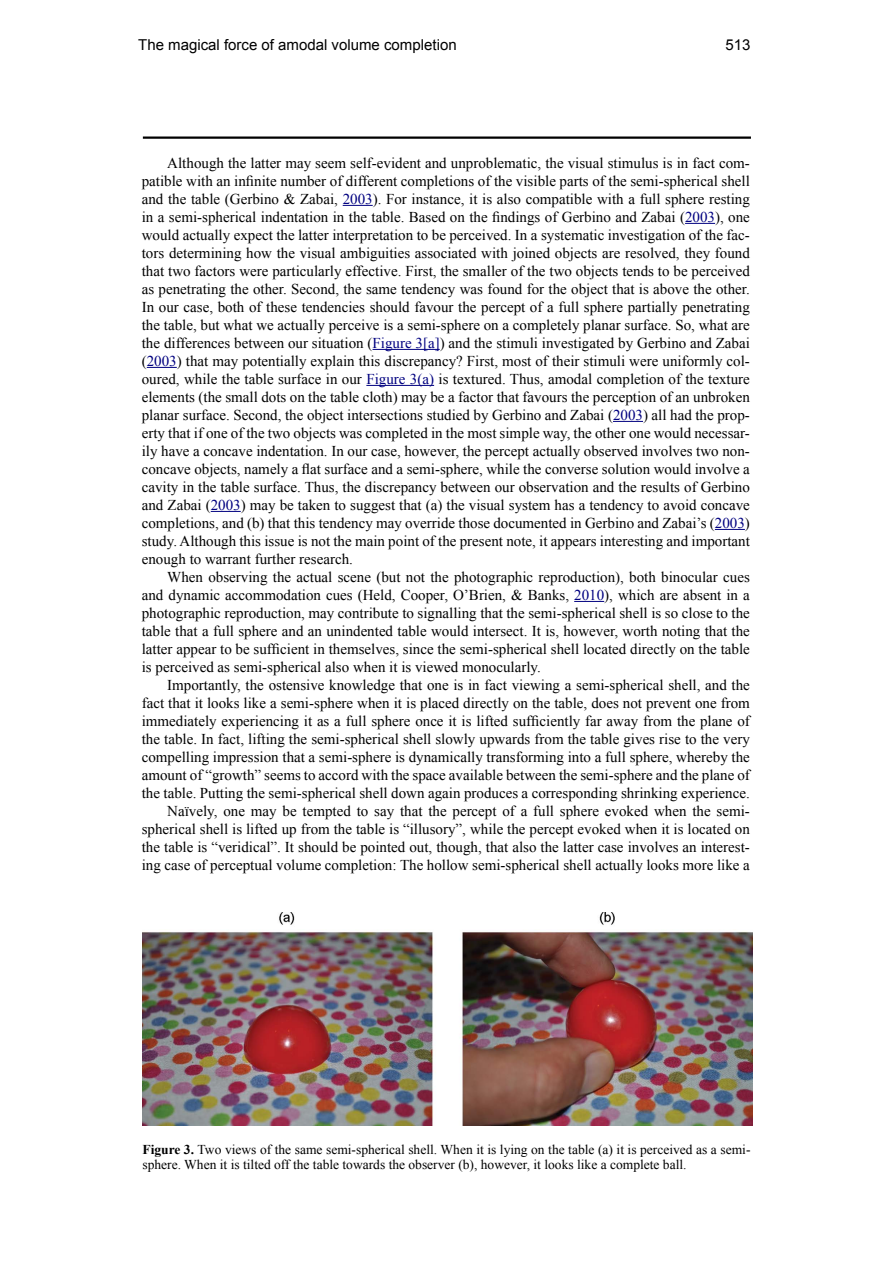
<style>
.page{position:relative;width:893px;height:1263px;background:#fff}
.page>*{position:absolute;margin:0;border:0;box-sizing:border-box;transform-origin:0 0}
.t1{font:15px/18px "Times New Roman";color:#000;text-align:justify}
.t2{font:15px "Arial";color:#000}
.t3{font:13.5px/15.8px "Times New Roman";color:#000}
.s1{color:#000080}
.s2{font-weight:700}
</style>
<div class="page">
<hr style="left:143px;top:136px;width:608px;height:3px;background:#000">
<hr style="left:343px;top:205px;width:30px;height:1px;background:#000080">
<hr style="left:685px;top:223px;width:30px;height:1px;background:#000080">
<hr style="left:373px;top:349px;width:67px;height:1px;background:#000080">
<hr style="left:147px;top:367px;width:30px;height:1px;background:#000080">
<hr style="left:366px;top:385px;width:68px;height:1px;background:#000080">
<hr style="left:613px;top:421px;width:30px;height:1px;background:#000080">
<hr style="left:211px;top:511px;width:30px;height:1px;background:#000080">
<hr style="left:715px;top:529px;width:30px;height:1px;background:#000080">
<hr style="left:574px;top:601px;width:30px;height:1px;background:#000080">
<img style="left:142px;top:913px;width:611px;height:212px">
<p class="t2" style="left:138px;top:35px;width:320px">The magical force of amodal volume completion</p>
<p class="t2" style="left:725px;top:35px;width:27px">513</p>
<p class="t1" style="left:142px;top:153px;width:610px;text-indent:26px">Although the latter may seem self-evident and unproblematic, the visual stimulus is in fact com&shy;patible with an infinite number of different completions of the visible parts of the semi-spherical shell and the table (Gerbino &amp; Zabai, <span class="s1">2003</span>). For instance, it is also compatible with a full sphere resting in a semi-spherical indentation in the table. Based on the findings of Gerbino and Zabai (<span class="s1">2003</span>), one would actually expect the latter interpretation to be perceived. In a systematic investigation of the fac&shy;tors determining how the visual ambiguities associated with joined objects are resolved, they found that two factors were particularly effective. First, the smaller of the two objects tends to be perceived as penetrating the other. Second, the same tendency was found for the object that is above the other.<br>In our case, both of these tendencies should favour the percept of a full sphere partially penetrating the table, but what we actually perceive is a semi-sphere on a completely planar surface. So, what are the differences between our situation (<span class="s1">Figure 3[a]</span>) and the stimuli investigated by Gerbino and Zabai (<span class="s1">2003</span>) that may potentially explain this discrepancy? First, most of their stimuli were uniformly col&shy;oured, while the table surface in our <span class="s1">Figure 3(a)</span> is textured. Thus, amodal completion of the texture elements (the small dots on the table cloth) may be a factor that favours the perception of an unbroken planar surface. Second, the object intersections studied by Gerbino and Zabai (<span class="s1">2003</span>) all had the prop&shy;erty that if one of the two objects was completed in the most simple way, the other one would necessar&shy;ily have a concave indentation. In our case, however, the percept actually observed involves two non&shy;concave objects, namely a flat surface and a semi-sphere, while the converse solution would involve a cavity in the table surface. Thus, the discrepancy between our observation and the results of Gerbino and Zabai (<span class="s1">2003</span>) may be taken to suggest that (a) the visual system has a tendency to avoid concave completions, and (b) that this tendency may override those documented in Gerbino and Zabai’s (<span class="s1">2003</span>) study. Although this issue is not the main point of the present note, it appears interesting and important enough to warrant further research.</p>
<p class="t1" style="left:142px;top:567px;width:610px;text-indent:26px">When observing the actual scene (but not the photographic reproduction), both binocular cues and dynamic accommodation cues (Held, Cooper, O’Brien, &amp; Banks, <span class="s1">2010</span>), which are absent in a photographic reproduction, may contribute to signalling that the semi-spherical shell is so close to the table that a full sphere and an unindented table would intersect. It is, however, worth noting that the latter appear to be sufficient in themselves, since the semi-spherical shell located directly on the table is perceived as semi-spherical also when it is viewed monocularly.</p>
<p class="t1" style="left:142px;top:675px;width:610px;text-align:right">Importantly, the ostensive knowledge that one is in fact viewing a semi-spherical shell, and the fact that it looks like a semi-sphere when it is placed directly on the table, does not prevent one from immediately experiencing it as a full sphere once it is lifted sufficiently far away from the plane of the table. In fact, lifting the semi-spherical shell slowly upwards from the table gives rise to the very compelling impression that a semi-sphere is dynamically transforming into a full sphere, whereby the amount of “growth” seems to accord with the space available between the semi-sphere and the plane of the table. Putting the semi-spherical shell down again produces a corresponding shrinking experience.<br>Naïvely, one may be tempted to say that the percept of a full sphere evoked when the semi&shy;spherical shell is lifted up from the table is “illusory”, while the percept evoked when it is located on the table is “veridical”. It should be pointed out, though, that also the latter case involves an interest&shy;ing case of perceptual volume completion: The hollow semi-spherical shell actually looks more like a</p>
<p class="t3" style="left:142px;top:1141px;width:610px"><span class="s2">Figure 3.</span> Two views of the same semi-spherical shell. When it is lying on the table (a) it is perceived as a semi&shy;sphere. When it is tilted off the table towards the observer (b), however, it looks like a complete ball.</p>
</div>
